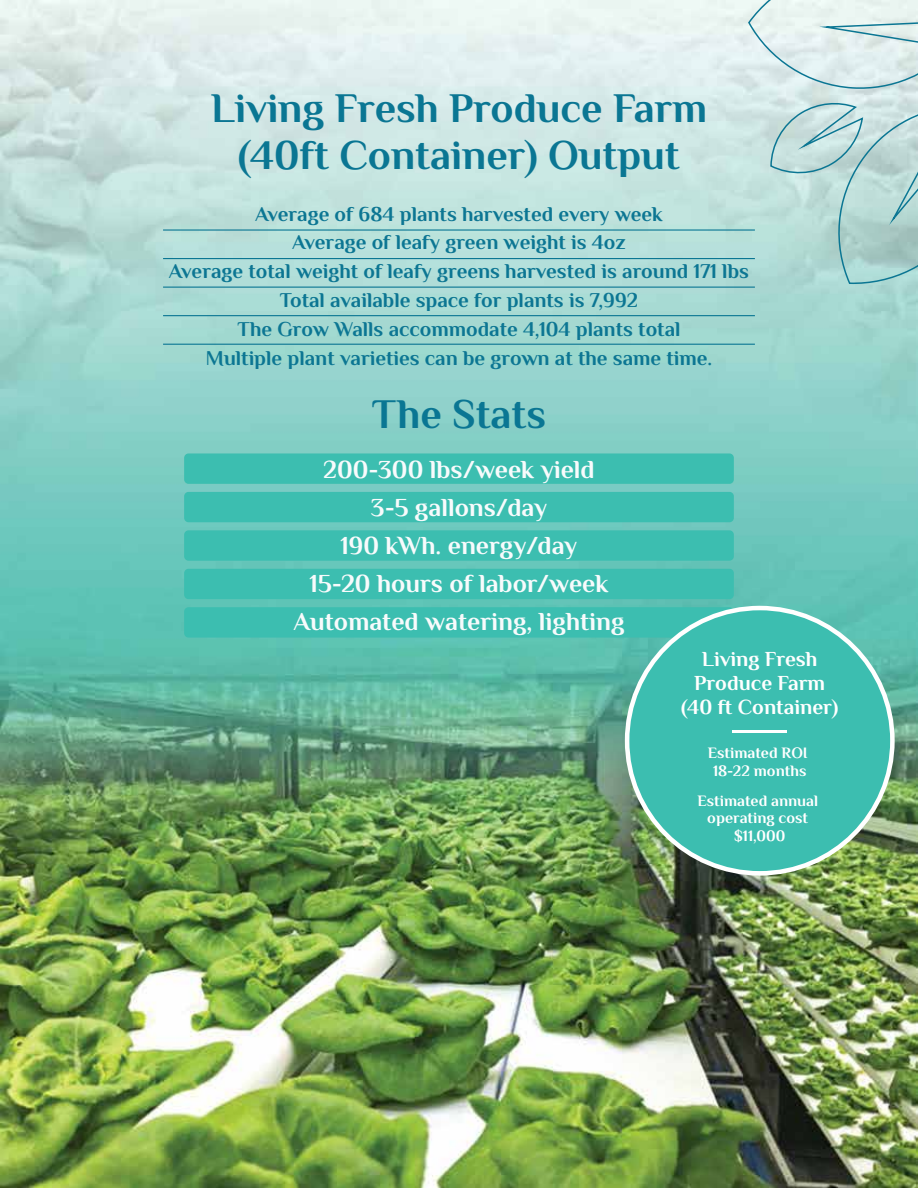
<style>
.page{position:relative;width:918px;height:1188px;background:#fff}
.page>*{position:absolute;margin:0;border:0;box-sizing:border-box;transform-origin:0 0}
.t1{font:42px/46.8px "El Messiri";color:#0a7693;text-align:center}
.t2{font:25.8px/37.8px "El Messiri";color:#f8fbfc;text-align:center}
.t3{font:21.3px/23.7px "El Messiri";color:#fff;text-align:center}
.t4{font:21px/28.8px "El Messiri";color:#0c7693;text-align:center}
.t5{font:15.75px/17.5px "El Messiri";color:#fff;text-align:center}
</style>
<div class="page">
<img style="left:0;top:0;width:918px;height:1188px">
<div style="left:184px;top:453px;width:550px;height:31px;background:#3cbeb0;border-radius:4px"></div>
<div style="left:184px;top:492px;width:550px;height:30px;background:#3cbeb0;border-radius:4px"></div>
<div style="left:184px;top:530px;width:550px;height:31px;background:#3cbeb0;border-radius:4px"></div>
<div style="left:184px;top:569px;width:550px;height:30px;background:#3cbeb0;border-radius:4px"></div>
<div style="left:184px;top:607px;width:550px;height:31px;background:#3cbeb0;border-radius:4px"></div>
<svg style="left:747px;top:0;width:171px;height:92px;background:#daeaea"></svg>
<svg style="left:769px;top:101px;width:149px;height:184px;background:#b4d6d3"></svg>
<hr style="left:163px;top:229px;width:592px;height:2px;background:#0a7693">
<hr style="left:163px;top:258px;width:592px;height:1px;background:#0a7693">
<hr style="left:163px;top:287px;width:592px;height:1px;background:#0a7693">
<hr style="left:163px;top:315px;width:592px;height:1px;background:#0a7693">
<hr style="left:163px;top:344px;width:592px;height:1px;background:#0a7693">
<svg style="left:625px;top:606px;width:270px;height:270px"></svg>
<div style="left:629px;top:610px;width:261px;height:261px;background:#3cbeb0;border-radius:50%"></div>
<hr style="left:732px;top:730px;width:55px;height:2px;background:#fff">
<h1 class="t1" style="left:211px;top:87px;width:498px">Living Fresh Produce Farm (40ft Container) Output</h1>
<p class="t4" style="left:169px;top:200px;width:582px">Average of 684 plants harvested every week<br>Average of leafy green weight is 4oz<br>Average total weight of leafy greens harvested is around 171 lbs Total available space for plants is 7,992<br>The Grow Walls accommodate 4,104 plants total<br>Multiple plant varieties can be grown at the same time.</p>
<h1 class="t1" style="left:372px;top:393px;width:176px">The Stats</h1>
<p class="t2" style="left:293px;top:452px;width:333px">200-300 lbs/week yield<br>3-5 gallons/day<br>190 kWh. energy/day<br>15-20 hours of labor/week<br>Automated watering, lighting</p>
<p class="t3" style="left:681px;top:649px;width:159px">Living Fresh<br>Produce Farm (40 ft Container)</p>
<p class="t5" style="left:708px;top:745px;width:102px">Estimated ROI<br>18-22 months</p>
<p class="t5" style="left:697px;top:792px;width:122px">Estimated annual operating cost $11,000</p>
</div>
